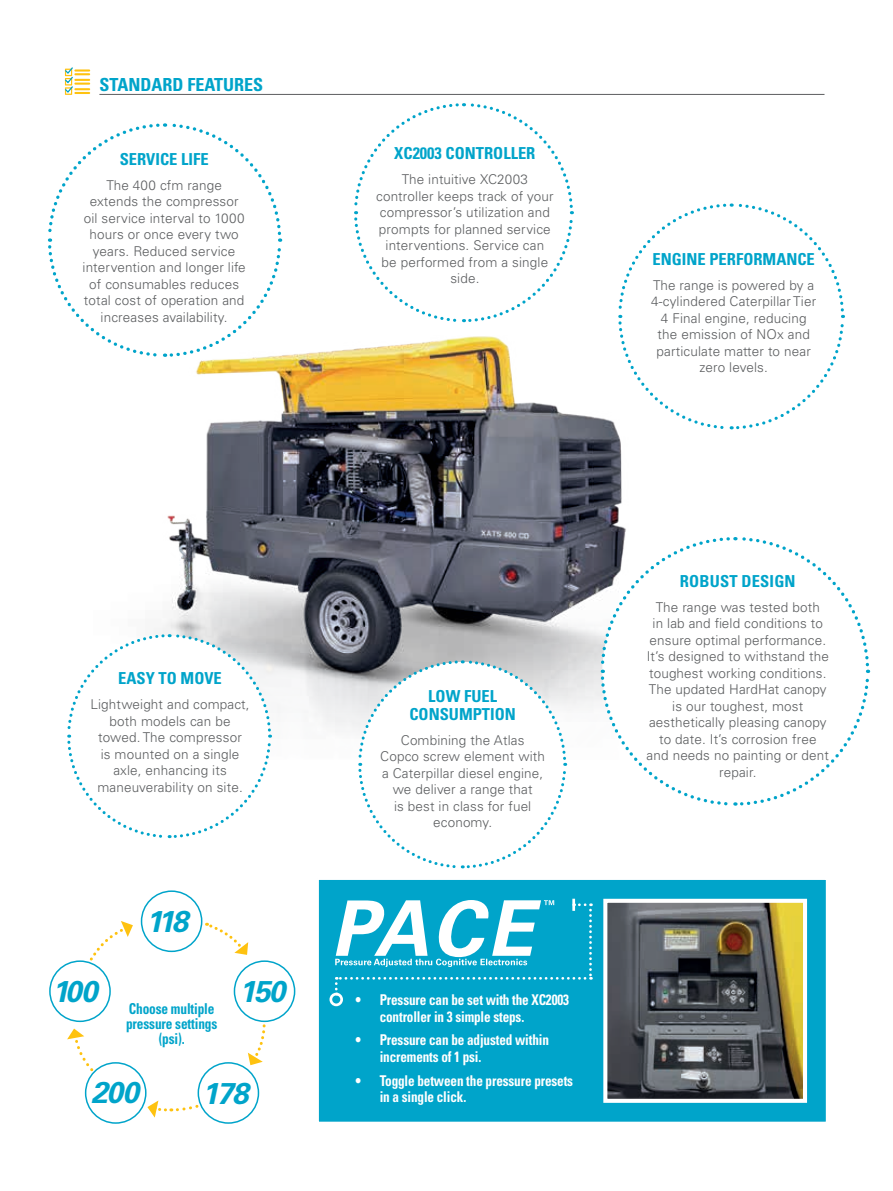
<style>
.page{position:relative;width:893px;height:1191px;background:#fff}
.page>*{position:absolute;margin:0;border:0;box-sizing:border-box;transform-origin:0 0}
.t1{font:italic 700 30px "Univers LT Std";letter-spacing:-.06em;color:#00a4ca}
.t2{font:700 condensed 18px "Univers LT Std";color:#00a4ca}
.t3{font:700 condensed 16.5px/18px "Univers LT Std";color:#00a4ca;text-align:center}
.t4{font:700 condensed 15px/15px "Univers LT Std";letter-spacing:-.01em;color:#00a4ca;text-align:center;scale:.89 1}
.t5{font:700 condensed 14.85px/16.2px "Univers LT Std";letter-spacing:-.01em;color:#fff;scale:.89 1}
.t6{font:300 13.5px/16.5px "Univers LT Std";letter-spacing:.01em;color:#5c5e60;text-align:center}
</style>
<div class="page">
<img style="left:154px;top:336px;width:472px;height:396px">
<div style="left:317px;top:878px;width:511px;height:245px;background:#00a4ca;border:2px solid #fff"></div>
<img style="left:608px;top:903px;width:194px;height:194px">
<div style="left:603px;top:898px;width:204px;height:204px;border:4px solid #fff"></div>
<div style="left:329px;top:992px;width:14px;height:14px;border:3px solid #fff;border-radius:50%"></div>
<svg style="left:335px;top:898px;width:257px;height:97px"></svg>
<svg style="left:89px;top:921px;width:44px;height:48px"></svg>
<svg style="left:67px;top:1028px;width:35px;height:52px"></svg>
<svg style="left:147px;top:1099px;width:62px;height:18px"></svg>
<svg style="left:248px;top:1017px;width:18px;height:48px"></svg>
<div style="left:141px;top:890px;width:61px;height:62px;border:2px solid #00a4ca;border-radius:50%"></div>
<div style="left:86px;top:1062px;width:60px;height:61px;background:#fff;border-radius:50%"></div>
<div style="left:85px;top:1062px;width:62px;height:61px;border:2px solid #00a4ca;border-radius:50%"></div>
<div style="left:198px;top:1062px;width:60px;height:61px;background:#fff;border-radius:50%"></div>
<div style="left:198px;top:1062px;width:61px;height:61px;border:2px solid #00a4ca;border-radius:50%"></div>
<div style="left:50px;top:961px;width:60px;height:60px;background:#fff;border-radius:50%"></div>
<div style="left:49px;top:960px;width:62px;height:62px;border:2px solid #00a4ca;border-radius:50%"></div>
<div style="left:234px;top:961px;width:61px;height:60px;background:#fff;border-radius:50%"></div>
<div style="left:234px;top:960px;width:61px;height:62px;border:2px solid #00a4ca;border-radius:50%"></div>
<svg style="left:205px;top:922px;width:43px;height:33px"></svg>
<svg style="left:64px;top:67px;width:26px;height:28px"></svg>
<hr style="left:99px;top:94px;width:725px;height:1px;background:#5c5e60">
<svg style="left:48px;top:123px;width:235px;height:236px"></svg>
<svg style="left:67px;top:632px;width:206px;height:207px"></svg>
<svg style="left:354px;top:103px;width:220px;height:220px"></svg>
<svg style="left:617px;top:203px;width:228px;height:228px"></svg>
<svg style="left:357px;top:659px;width:211px;height:210px"></svg>
<svg style="left:599px;top:535px;width:272px;height:271px"></svg>
<h2 class="t2" style="left:99px;top:73px;width:165px">STANDARD FEATURES</h2>
<p class="t3" style="left:120px;top:150px;width:90px">SERVICE LIFE</p>
<p class="t6" style="left:83px;top:177px;width:165px">The 400 cfm range extends the compressor oil service interval to 1000 hours or once every two years. Reduced service intervention and longer life of consumables reduces total cost of operation and increases availability.</p>
<p class="t3" style="left:394px;top:144px;width:143px">XC2003 CONTROLLER</p>
<p class="t6" style="left:376px;top:171px;width:179px">The intuitive XC2003 controller keeps track of your compressor’s utilization and prompts for planned service interventions. Service can<br>be performed from a single side.</p>
<p class="t3" style="left:653px;top:250px;width:164px">ENGINE PERFORMANCE</p>
<p class="t6" style="left:651px;top:277px;width:166px">The range is powered by a<br>4-cylindered Caterpillar Tier<br>4 Final engine, reducing the emission of NOx and particulate matter to near zero levels.</p>
<p class="t3" style="left:118px;top:669px;width:105px">EASY TO MOVE</p>
<p class="t6" style="left:91px;top:696px;width:161px">Lightweight and compact, both models can be towed. The compressor<br>is mounted on a single axle, enhancing its maneuverability on site.</p>
<h1 class="t1" style="left:52px;top:973px;width:47px">100</h1>
<h1 class="t1" style="left:146px;top:904px;width:44px">118</h1>
<p class="t4" style="left:126px;top:1001px;width:104px">Choose multiple pressure settings (psi).</p>
<h1 class="t1" style="left:239px;top:974px;width:48px">150</h1>
<h1 class="t1" style="left:91px;top:1074px;width:49px">200</h1>
<h1 class="t1" style="left:202px;top:1075px;width:48px">178</h1>
<p class="t3" style="left:409px;top:687px;width:108px">LOW FUEL<br>CONSUMPTION</p>
<p class="t6" style="left:380px;top:732px;width:166px">Combining the Atlas<br>Copco screw element with a Caterpillar diesel engine, we deliver a range that<br>is best in class for fuel economy.</p>
<p class="t5" style="left:380px;top:992px;width:214px;text-indent:-24px">• Pressure can be set with the XC2003 controller in 3 simple steps.</p>
<p class="t5" style="left:380px;top:1032px;width:192px;text-indent:-24px">• Pressure can be adjusted within increments of 1 psi.</p>
<p class="t5" style="left:380px;top:1072px;width:219px;text-indent:-24px">• Toggle between the pressure presets in a single click.</p>
<p class="t3" style="left:680px;top:571px;width:117px">ROBUST DESIGN</p>
<p class="t6" style="left:647px;top:598px;width:184px">The range was tested both<br>in lab and field conditions to ensure optimal performance.<br>It’s designed to withstand the toughest working conditions.<br>The updated HardHat canopy is our toughest, most aesthetically pleasing canopy to date. It’s corrosion free and needs no painting or dent repair.</p>
</div>
